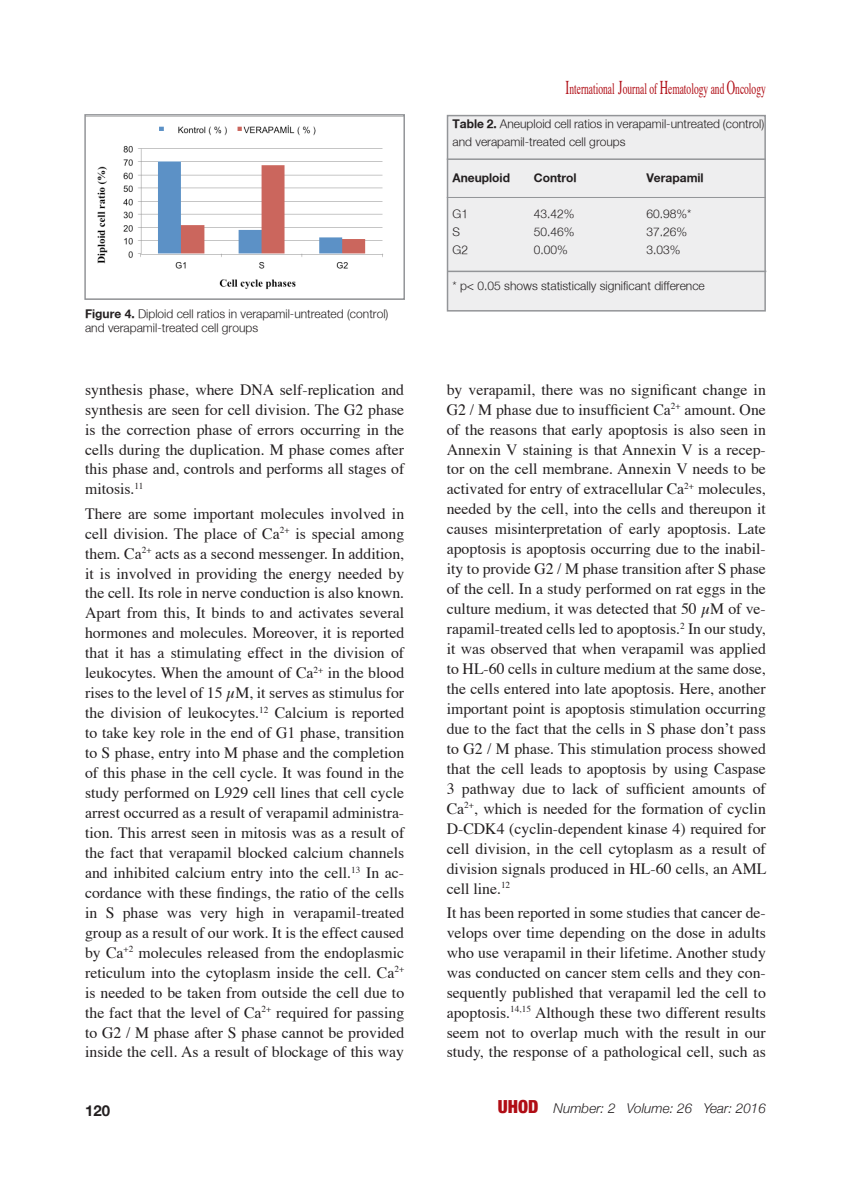
<style>
.page{position:relative;width:851px;height:1191px;background:#fff}
.page>*{position:absolute;margin:0;border:0;box-sizing:border-box;transform-origin:0 0}
.t1{font:15.9px "Times";color:#b00d15;scale:.6 1}
.t2{font:15.75px/20px "Times";color:#231f20;text-align:justify}
.t3{font:700 15px "Helvetica Neue";color:#231f20}
.t4{font:italic 300 13.5px "Helvetica Neue";color:#231f20}
.t5{font:300 12px/18px "Helvetica Neu";color:#231f20}
.t6{font:700 12px "Helvetica Neu";color:#231f20}
.s1{font-size:19.5px}
.s2{font-weight:700}
.s3{font-weight:900;font-style:normal;font-stretch:condensed;font-size:18px;color:#b00d15}
</style>
<div class="page">
<div style="left:447px;top:116px;width:318px;height:195px;background:#eeeeef"></div>
<div style="left:446px;top:115px;width:319px;height:196px;border:2px solid #939598"></div>
<img style="left:97px;top:125px;width:286px;height:165px">
<div style="left:84px;top:114px;width:321px;height:186px;border:2px solid #939598"></div>
<hr style="left:446px;top:158px;width:319px;height:2px;background:#939598">
<hr style="left:446px;top:197px;width:319px;height:1px;background:#939598">
<hr style="left:447px;top:271px;width:319px;height:1px;background:#939598">
<p class="t1" style="left:565px;top:78px;width:335px"><span class="s1">I</span>nternational <span class="s1">J</span>ournal of <span class="s1">H</span>ematology and <span class="s1">O</span>ncology</p>
<p class="t5" style="left:85px;top:306px;width:305px;line-height:14.4px"><span class="s2">Figure 4.</span> Diploid cell ratios in verapamil-untreated (control) and verapamil-treated cell groups</p>
<p class="t2" style="left:85px;top:380px;width:320px">synthesis phase, where DNA self-replication and synthesis are seen for cell division. The G2 phase is the correction phase of errors occurring in the cells during the duplication. M phase comes after this phase and, controls and performs all stages of mitosis.<sup>11</sup></p>
<p class="t2" style="left:85px;top:504px;width:320px">There are some important molecules involved in cell division. The place of Ca<sup>2+</sup> is special among them. Ca<sup>2+</sup> acts as a second messenger. In addition, it is involved in providing the energy needed by the cell. Its role in nerve conduction is also known.<br>Apart from this, It binds to and activates several hormones and molecules. Moreover, it is reported that it has a stimulating effect in the division of leukocytes. When the amount of Ca<sup>2+</sup> in the blood rises to the level of 15 μM, it serves as stimulus for the division of leukocytes.<sup>12</sup> Calcium is reported to take key role in the end of G1 phase, transition to S phase, entry into M phase and the completion of this phase in the cell cycle. It was found in the study performed on L929 cell lines that cell cycle arrest occurred as a result of verapamil administra&shy;tion. This arrest seen in mitosis was as a result of the fact that verapamil blocked calcium channels and inhibited calcium entry into the cell.<sup>13</sup> In ac&shy;cordance with these findings, the ratio of the cells in S phase was very high in verapamil-treated group as a result of our work. It is the effect caused by Ca<sup>+2</sup> molecules released from the endoplasmic reticulum into the cytoplasm inside the cell. Ca<sup>2+ </sup>is needed to be taken from outside the cell due to the fact that the level of Ca<sup>2+</sup> required for passing to G2 / M phase after S phase cannot be provided inside the cell. As a result of blockage of this way</p>
<p class="t5" style="left:452px;top:114px;width:313px"><span class="s2">Table 2.</span> Aneuploid cell ratios in verapamil-untreated (control) and verapamil-treated cell groups</p>
<p class="t6" style="left:452px;top:170px;width:59px">Aneuploid</p>
<p class="t6" style="left:533px;top:170px;width:44px">Control</p>
<p class="t6" style="left:646px;top:170px;width:59px">Verapamil</p>
<p class="t5" style="left:452px;top:204px;width:17px">G1</p>
<p class="t5" style="left:533px;top:204px;width:42px">43.42%</p>
<p class="t5" style="left:646px;top:204px;width:46px">60.98%*</p>
<p class="t5" style="left:452px;top:222px;width:9px">S</p>
<p class="t5" style="left:533px;top:222px;width:42px">50.46%</p>
<p class="t5" style="left:646px;top:222px;width:42px">37.26%</p>
<p class="t5" style="left:452px;top:240px;width:17px">G2</p>
<p class="t5" style="left:533px;top:240px;width:36px">0.00%</p>
<p class="t5" style="left:646px;top:240px;width:36px">3.03%</p>
<p class="t5" style="left:452px;top:276px;width:254px">* p&lt; 0.05 shows statistically significant difference</p>
<p class="t2" style="left:446px;top:380px;width:321px">by verapamil, there was no significant change in G2 / M phase due to insufficient Ca<sup>2+</sup> amount. One of the reasons that early apoptosis is also seen in Annexin V staining is that Annexin V is a recep&shy;tor on the cell membrane. Annexin V needs to be activated for entry of extracellular Ca<sup>2+</sup> molecules, needed by the cell, into the cells and thereupon it causes misinterpretation of early apoptosis. Late apoptosis is apoptosis occurring due to the inabil&shy;ity to provide G2 / M phase transition after S phase of the cell. In a study performed on rat eggs in the culture medium, it was detected that 50 μM of ve&shy;rapamil-treated cells led to apoptosis.<sup>2</sup> In our study, it was observed that when verapamil was applied to HL-60 cells in culture medium at the same dose, the cells entered into late apoptosis. Here, another important point is apoptosis stimulation occurring due to the fact that the cells in S phase don’t pass to G2 / M phase. This stimulation process showed that the cell leads to apoptosis by using Caspase 3 pathway due to lack of sufficient amounts of Ca<sup>2+</sup>, which is needed for the formation of cyclin D-CDK4 (cyclin-dependent kinase 4) required for cell division, in the cell cytoplasm as a result of division signals produced in HL-60 cells, an AML cell line.<sup>12</sup></p>
<p class="t2" style="left:446px;top:903px;width:320px">It has been reported in some studies that cancer de&shy;velops over time depending on the dose in adults who use verapamil in their lifetime. Another study was conducted on cancer stem cells and they con&shy;sequently published that verapamil led the cell to apoptosis.<sup>14,15</sup> Although these two different results seem not to overlap much with the result in our study, the response of a pathological cell, such as</p>
<p class="t3" style="left:85px;top:1096px;width:27px">120</p>
<p class="t4" style="left:498px;top:1097px;width:269px"><span class="s3">UHOD</span> Number: 2 Volume: 26 Year: 2016</p>
</div>
